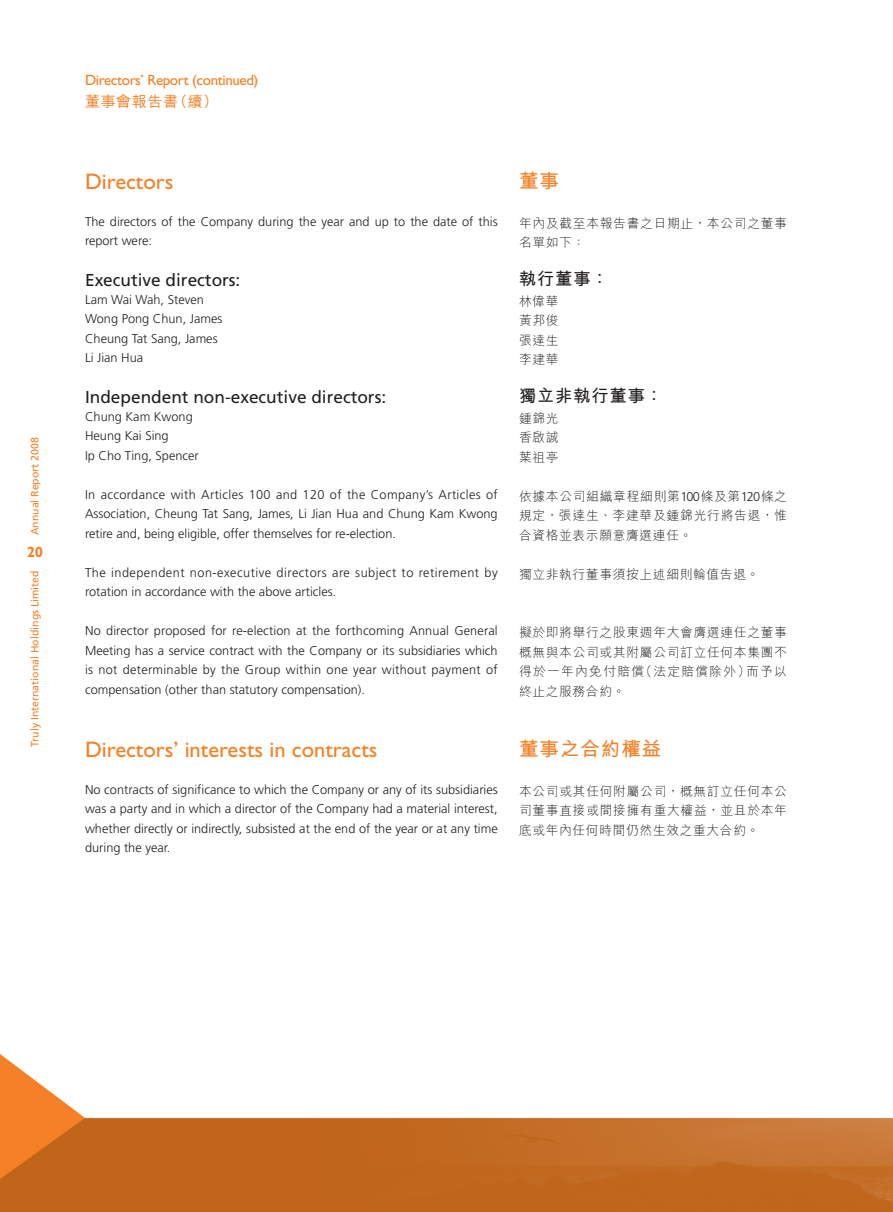
<style>
.page{position:relative;width:893px;height:1212px;background:#fff}
.page>*{position:absolute;margin:0;border:0;box-sizing:border-box;transform-origin:0 0}
.t1{font:22.5px "Gill Sans Std";color:#f58025}
.t2{font:19.5px "M Hei HK Bold E Ten B5 H";letter-spacing:.05em;color:#f58025}
.t3{font:17.25px "Frutiger LT Std";color:#231f20}
.t4{font:17.25px "M Hei HK Bold E Ten B5 H";letter-spacing:.05em;color:#231f20}
.t5{font:15px "Gill Sans Std";letter-spacing:-.025em;color:#f58025}
.t6{font:15px "M Hei HK Medium E Ten B5 H";letter-spacing:.04em;color:#f58025}
.t7{font:700 15px "Gill Sans Std";color:#f58025}
.t8{font:300 12.75px/19.5px "Frutiger LT Std";color:#231f20}
.t9{font:12.75px/19.5px "M Hei HK Light E Ten B5 H";letter-spacing:.055em;color:#231f20;text-align:justify}
.t10{font:300 12.75px/19.5px "Frutiger LT Std";letter-spacing:.035em;color:#231f20}
.t11{font:10.5px "Frutiger LT Std";color:#f58025}
.s1{font-family:"Frutiger LT Std";font-weight:300}
</style>
<div class="page">
<img style="left:0;top:1117px;width:892px;height:95px">
<svg style="left:0;top:1054px;width:85px;height:140px"></svg>
<p class="t11" style="left:30px;top:535px;width:100px;rotate:-90deg">Annual Report 2008</p>
<p class="t7" style="left:27px;top:543px;width:18px">20</p>
<p class="t11" style="left:30px;top:747px;width:178px;rotate:-90deg">Truly International Holdings Limited</p>
<p class="t5" style="left:85px;top:74px;width:175px">Directors’ Report (continued)</p>
<p class="t6" style="left:85px;top:96px;width:134px">董事會報告書（續）</p>
<h1 class="t1" style="left:85px;top:173px;width:90px">Directors</h1>
<p class="t8" style="left:85px;top:212px;width:414px">The directors of the Company during the year and up to the date of this report were:</p>
<h3 class="t3" style="left:85px;top:273px;width:157px">Executive directors:</h3>
<p class="t8" style="left:85px;top:290px;width:139px">Lam Wai Wah, Steven<br>Wong Pong Chun, James<br>Cheung Tat Sang, James<br>Li Jian Hua</p>
<h3 class="t3" style="left:85px;top:390px;width:302px">Independent non-executive directors:</h3>
<p class="t8" style="left:85px;top:407px;width:115px">Chung Kam Kwong<br>Heung Kai Sing<br>Ip Cho Ting, Spencer</p>
<p class="t8" style="left:85px;top:485px;width:414px;text-align:justify">In accordance with Articles 100 and 120 of the Company’s Articles of Association, Cheung Tat Sang, James, Li Jian Hua and Chung Kam Kwong retire and, being eligible, offer themselves for re-election.</p>
<p class="t10" style="left:85px;top:563px;width:414px">The independent non-executive directors are subject to retirement by rotation in accordance with the above articles.</p>
<p class="t8" style="left:85px;top:622px;width:414px;text-align:justify">No director proposed for re-election at the forthcoming Annual General Meeting has a service contract with the Company or its subsidiaries which is not determinable by the Group within one year without payment of compensation (other than statutory compensation).</p>
<h1 class="t1" style="left:85px;top:741px;width:294px">Directors’ interests in contracts</h1>
<p class="t8" style="left:85px;top:780px;width:414px;text-align:justify">No contracts of significance to which the Company or any of its subsidiaries was a party and in which a director of the Company had a material interest, whether directly or indirectly, subsisted at the end of the year or at any time during the year.</p>
<h2 class="t2" style="left:519px;top:173px;width:41px">董事</h2>
<p class="t9" style="left:519px;top:215px;width:269px">年內及截至本報告書之日期止，本公司之董事名單如下：</p>
<h3 class="t4" style="left:519px;top:273px;width:91px">執行董事：</h3>
<p class="t9" style="left:519px;top:293px;width:41px">林偉華黃邦俊張達生李建華</p>
<h3 class="t4" style="left:519px;top:390px;width:145px">獨立非執行董事：</h3>
<p class="t9" style="left:519px;top:410px;width:41px">鍾錦光香啟誠葉祖亭</p>
<p class="t9" style="left:519px;top:488px;width:269px">依據本公司組織章程細則第<span class="s1">100</span>條及第<span class="s1">120</span>條之規定，張達生、李建華及鍾錦光行將告退，惟合資格並表示願意膺選連任。</p>
<p class="t9" style="left:519px;top:566px;width:242px">獨立非執行董事須按上述細則輪值告退。</p>
<p class="t9" style="left:519px;top:624px;width:269px">擬於即將舉行之股東週年大會膺選連任之董事概無與本公司或其附屬公司訂立任何本集團不得於一年內免付賠償（法定賠償除外）而予以終止之服務合約。</p>
<h2 class="t2" style="left:519px;top:741px;width:144px">董事之合約權益</h2>
<p class="t9" style="left:519px;top:783px;width:269px">本公司或其任何附屬公司，概無訂立任何本公司董事直接或間接擁有重大權益，並且於本年底或年內任何時間仍然生效之重大合約。</p>
</div>
